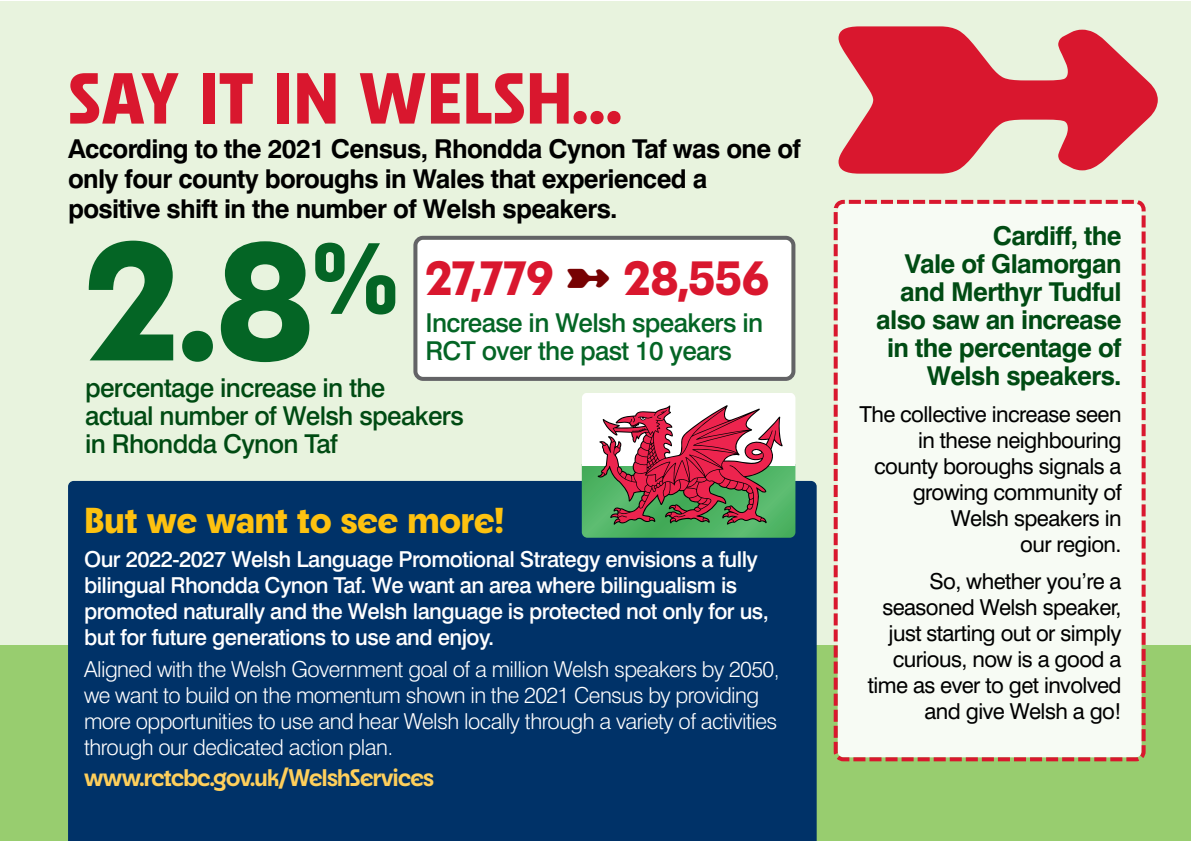
<style>
.page{position:relative;width:1191px;height:842px;background:#fff}
.page>*{position:absolute;margin:0;border:0;box-sizing:border-box;transform-origin:0 0}
.t1{font:800 168.2px "Neighbor";color:#046525}
.t2{font:800 72px "Neighbor";color:#d9172e}
.t3{font:800 48px "Neighbor";letter-spacing:.005em;color:#d9172e}
.t4{font:800 36px "Neighbor";color:#fec210}
.t5{font:700 26px/30px "Swiss 721 BT";letter-spacing:-.025em;color:#000}
.t6{font:700 26px/28px "Swiss 721 BT";letter-spacing:-.025em;color:#004b13;text-align:right}
.t7{font:500 26px/28px "Swiss 721 BT";letter-spacing:-.025em;color:#004b13}
.t8{font:500 26px/28px "Swiss 721 BT";letter-spacing:-.025em;color:#046525}
.t9{font:700 24px "Neighbor";letter-spacing:-.025em;color:#fecf5b}
.t10{font:22px/26px "Swiss 721 BT";letter-spacing:-.025em;color:#000;text-align:right}
.t11{font:300 22px/26px "Swiss 721 BT";letter-spacing:-.025em;color:#fff}
.t12{font:500 22px/26px "Swiss 721 BT";letter-spacing:-.025em;color:#fff}
.s1{color:#770203}
</style>
<div class="page">
<div style="left:0;top:1px;width:1191px;height:839px;background:#e8f3de"></div>
<div style="left:0;top:645px;width:1191px;height:195px;background:#98cd6f"></div>
<div style="left:68px;top:481px;width:748px;height:359px;background:#003268"></div>
<svg style="left:413px;top:236px;width:382px;height:145px;background:#f3f3f3"></svg>
<div style="left:833px;top:199px;width:313px;height:563px;background:#f7fbf4"></div>
<svg style="left:833px;top:751px;width:20px;height:11px"></svg>
<svg style="left:582px;top:465px;width:213px;height:73px;background:#4fb265"></svg>
<div style="left:582px;top:393px;width:213px;height:72px;background:#fff"></div>
<svg style="left:597px;top:405px;width:186px;height:120px"></svg>
<svg style="left:838px;top:26px;width:319px;height:148px;fill:#d9172e"></svg>
<h2 class="t2" style="left:68px;top:73px;width:556px">SAY IT IN WELSH...</h2>
<p class="t5" style="left:68px;top:137px;width:734px">According to the 2021 Census, Rhondda Cynon Taf was one of only four county boroughs in Wales that experienced a positive shift in the number of Welsh speakers.</p>
<h1 class="t1" style="left:85px;top:243px;width:315px">2.8<sup>%</sup></h1>
<p class="t7" style="left:85px;top:376px;width:380px">percentage increase in the<br>actual number of Welsh speakers in Rhondda Cynon Taf</p>
<h3 class="t3" style="left:425px;top:262px;width:345px">27,779 <span class="s1">➼</span> 28,556</h3>
<p class="t8" style="left:425px;top:311px;width:339px">Increase in Welsh speakers in<br>RCT over the past 10 years</p>
<h3 class="t4" style="left:84px;top:507px;width:421px">But we want to see more!</h3>
<p class="t12" style="left:84px;top:548px;width:686px">Our 2022-2027 Welsh Language Promotional Strategy envisions a fully bilingual Rhondda Cynon Taf. We want an area where bilingualism is promoted naturally and the Welsh language is protected not only for us, but for future generations to use and enjoy.</p>
<p class="t11" style="left:84px;top:658px;width:697px">Aligned with the Welsh Government goal of a million Welsh speakers by 2050, we want to build on the momentum shown in the 2021 Census by providing more opportunities to use and hear Welsh locally through a variety of activities through our dedicated action plan.</p>
<p class="t9" style="left:84px;top:764px;width:351px">www.rctcbc.gov.uk/WelshServices</p>
<p class="t6" style="left:876px;top:224px;width:247px">Cardiff, the<br>Vale of Glamorgan and Merthyr Tudful also saw an increase in the percentage of<br>Welsh speakers.</p>
<p class="t10" style="left:859px;top:403px;width:264px">The collective increase seen in these neighbouring county boroughs signals a growing community of<br>Welsh speakers in<br>our region.</p>
<p class="t10" style="left:867px;top:571px;width:255px">So, whether you’re a seasoned Welsh speaker, just starting out or simply curious, now is a good a time as ever to get involved and give Welsh a go!</p>
</div>
